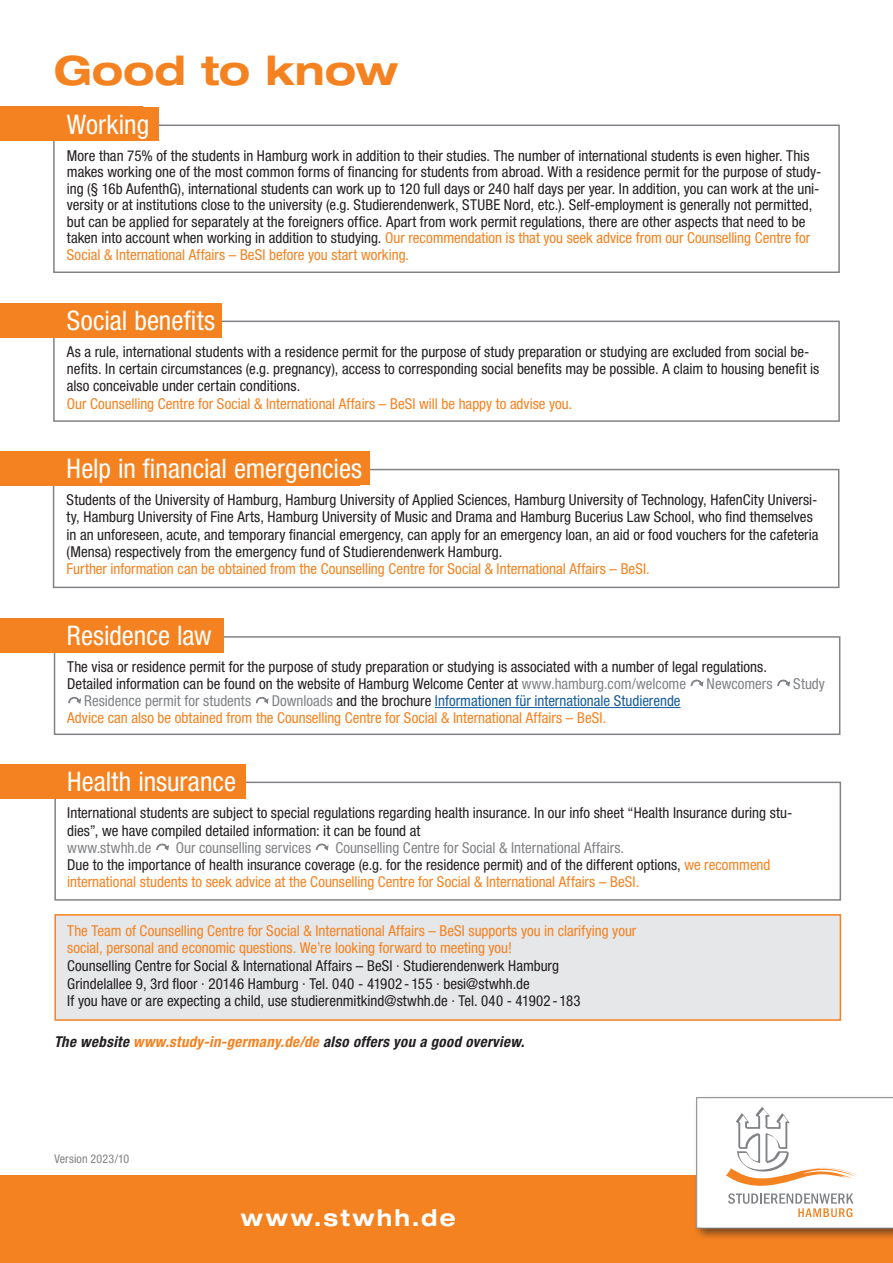
<style>
.page{position:relative;width:893px;height:1263px;background:#fff}
.page>*{position:absolute;margin:0;border:0;box-sizing:border-box;transform-origin:0 0}
.t1{font:700 expanded 40.5px "Helvetica Neue LT Pro";letter-spacing:-.005em;color:#f58220}
.t2{font:condensed 27px "Helvetica Neue LT Pro";color:#fff}
.t3{font:700 expanded 23.1px "Helvetica Neue LT Pro";letter-spacing:.105em;color:#fff;scale:.91 1}
.t4{font:condensed 15px/17.2px "Helvetica Neue LT Pro";color:#231f20}
.t5{font:condensed 15px/17.2px "Helvetica Neue LT Pro";color:#f58220}
.t6{font:italic 700 condensed 15px "Helvetica Neue LT Pro";letter-spacing:.025em;color:#231f20}
.t7{font:condensed 12px "Helvetica Neue LT Pro";letter-spacing:.01em;color:#808285}
.s1{color:#f58220}
.s2{color:#808285}
.s3{font-family:"Lucida Sans Unicode";font-stretch:normal;color:#808285}
.s4{color:#175d9e}
</style>
<div class="page">
<div style="left:54px;top:636px;width:786px;height:99px;background:#fff;border:2px solid #808285"></div>
<div style="left:54px;top:782px;width:787px;height:119px;background:#fff;border:2px solid #808285"></div>
<div style="left:53px;top:125px;width:787px;height:148px;background:#fff;border:2px solid #808285"></div>
<div style="left:53px;top:321px;width:787px;height:101px;background:#fff;border:2px solid #808285"></div>
<div style="left:53px;top:469px;width:786px;height:119px;background:#fff;border:2px solid #808285"></div>
<div style="left:0;top:107px;width:142px;height:34px;background:#f58220"></div>
<div style="left:0;top:303px;width:142px;height:34px;background:#f58220"></div>
<div style="left:0;top:451px;width:360px;height:34px;background:#f58220"></div>
<div style="left:0;top:618px;width:223px;height:34px;background:#f58220"></div>
<div style="left:0;top:764px;width:144px;height:34px;background:#f58220"></div>
<div style="left:0;top:1175px;width:893px;height:88px;background:#f58220"></div>
<div style="left:693px;top:1094px;width:200px;height:147px;background:#231f20;opacity:.6"></div>
<svg style="left:696px;top:1097px;width:197px;height:131px"></svg>
<div style="left:54px;top:107px;width:105px;height:33px;background:#f58220"></div>
<div style="left:54px;top:303px;width:168px;height:34px;background:#f58220"></div>
<div style="left:54px;top:451px;width:316px;height:34px;background:#f58220"></div>
<div style="left:54px;top:618px;width:168px;height:35px;background:#f58220"></div>
<div style="left:54px;top:764px;width:192px;height:34px;background:#f58220"></div>
<hr style="left:435px;top:707px;width:246px;height:1px;background:#175d9e">
<div style="left:54px;top:914px;width:787px;height:107px;background:#e6e7e9;border:2px solid #f58220"></div>
<h1 class="t1" style="left:54px;top:44px;width:346px">Good to know</h1>
<h2 class="t2" style="left:67px;top:108px;width:84px">Working</h2>
<p class="t4" style="left:67px;top:147px;width:756px;line-height:16.5px">More than 75% of the students in Hamburg work in addition to their studies. The number of international students is even higher. This makes working one of the most common forms of financing for students from abroad. With a residence permit for the purpose of study&shy;ing (§ 16b AufenthG), international students can work up to 120 full days or 240 half days per year. In addition, you can work at the uni&shy;versity or at institutions close to the university (e.g. Studierendenwerk, STUBE Nord, etc.). Self-employment is generally not permitted, but can be applied for separately at the foreigners office. Apart from work permit regulations, there are other aspects that need to be taken into account when working in addition to studying. <span class="s1">Our recommendation is that you seek advice from our Counselling Centre for Social &amp; International Affairs – BeSI before you start working.</span></p>
<h2 class="t2" style="left:67px;top:304px;width:150px">Social benefits</h2>
<p class="t4" style="left:67px;top:343px;width:754px">As a rule, international students with a residence permit for the purpose of study preparation or studying are excluded from social be&shy;nefits. In certain circumstances (e.g. pregnancy), access to corresponding social benefits may be possible. A claim to housing benefit is also conceivable under certain conditions.</p>
<p class="t5" style="left:67px;top:395px;width:507px">Our Counselling Centre for Social &amp; International Affairs – BeSI will be happy to advise you.</p>
<h2 class="t2" style="left:67px;top:452px;width:297px">Help in financial emergencies</h2>
<p class="t4" style="left:67px;top:491px;width:753px">Students of the University of Hamburg, Hamburg University of Applied Sciences, Hamburg University of Technology, HafenCity Universi&shy;ty, Hamburg University of Fine Arts, Hamburg University of Music and Drama and Hamburg Bucerius Law School, who find themselves in an unforeseen, acute, and temporary financial emergency, can apply for an emergency loan, an aid or food vouchers for the cafeteria (Mensa) respectively from the emergency fund of Studierendenwerk Hamburg.</p>
<p class="t5" style="left:67px;top:560px;width:585px">Further information can be obtained from the Counselling Centre for Social &amp; International Affairs – BeSI.</p>
<h2 class="t2" style="left:67px;top:620px;width:146px">Residence law</h2>
<p class="t4" style="left:67px;top:657px;width:759px">The visa or residence permit for the purpose of study preparation or studying is associated with a number of legal regulations.<br>Detailed information can be found on the website of Hamburg Welcome Center at <span class="s2">www.hamburg.com/welcome</span> <span class="s3">↷</span><span class="s2">Newcomers</span> <span class="s3">↷</span><span class="s2">Study </span><span class="s3">↷</span><span class="s2">Residence permit for students</span> <span class="s3">↷</span><span class="s2">Downloads</span> and the brochure <span class="s4">Informationen für internationale Studierende<br></span><span class="s1">Advice can also be obtained from the Counselling Centre for Social &amp; International Affairs – BeSI.</span></p>
<h2 class="t2" style="left:67px;top:765px;width:170px">Health insurance</h2>
<p class="t4" style="left:67px;top:804px;width:727px">International students are subject to special regulations regarding health insurance. In our info sheet “Health Insurance during stu&shy;dies”, we have compiled detailed information: it can be found at<br><span class="s2">www.stwhh.de</span> <span class="s3">↷</span> <span class="s2">Our counselling services</span> <span class="s3">↷</span> <span class="s2">Counselling Centre for Social &amp; International Affairs.<br></span>Due to the importance of health insurance coverage (e.g. for the residence permit) and of the different options, <span class="s1">we recommend international students to seek advice at the Counselling Centre for Social &amp; International Affairs – BeSI.</span></p>
<p class="t5" style="left:67px;top:922px;width:571px">The Team of Counselling Centre for Social &amp; International Affairs – BeSI supports you in clarifying your social, personal and economic questions. We’re looking forward to meeting you!</p>
<p class="t4" style="left:67px;top:957px;width:515px">Counselling Centre for Social &amp; International Affairs – BeSI · Studierendenwerk Hamburg<br>Grindelallee 9, 3rd floor · 20146 Hamburg · Tel. 040 - 41902 - 155 · besi@stwhh.de<br>If you have or are expecting a child, use studierenmitkind@stwhh.de · Tel. 040 - 41902 - 183</p>
<p class="t6" style="left:54px;top:1032px;width:472px">The website <span class="s1">www.study-in-germany.de/de</span> also offers you a good overview.</p>
<p class="t7" style="left:54px;top:1152px;width:76px">Version 2023/10</p>
<h3 class="t3" style="left:241px;top:1202px;width:237px">www.stwhh.de</h3>
</div>
